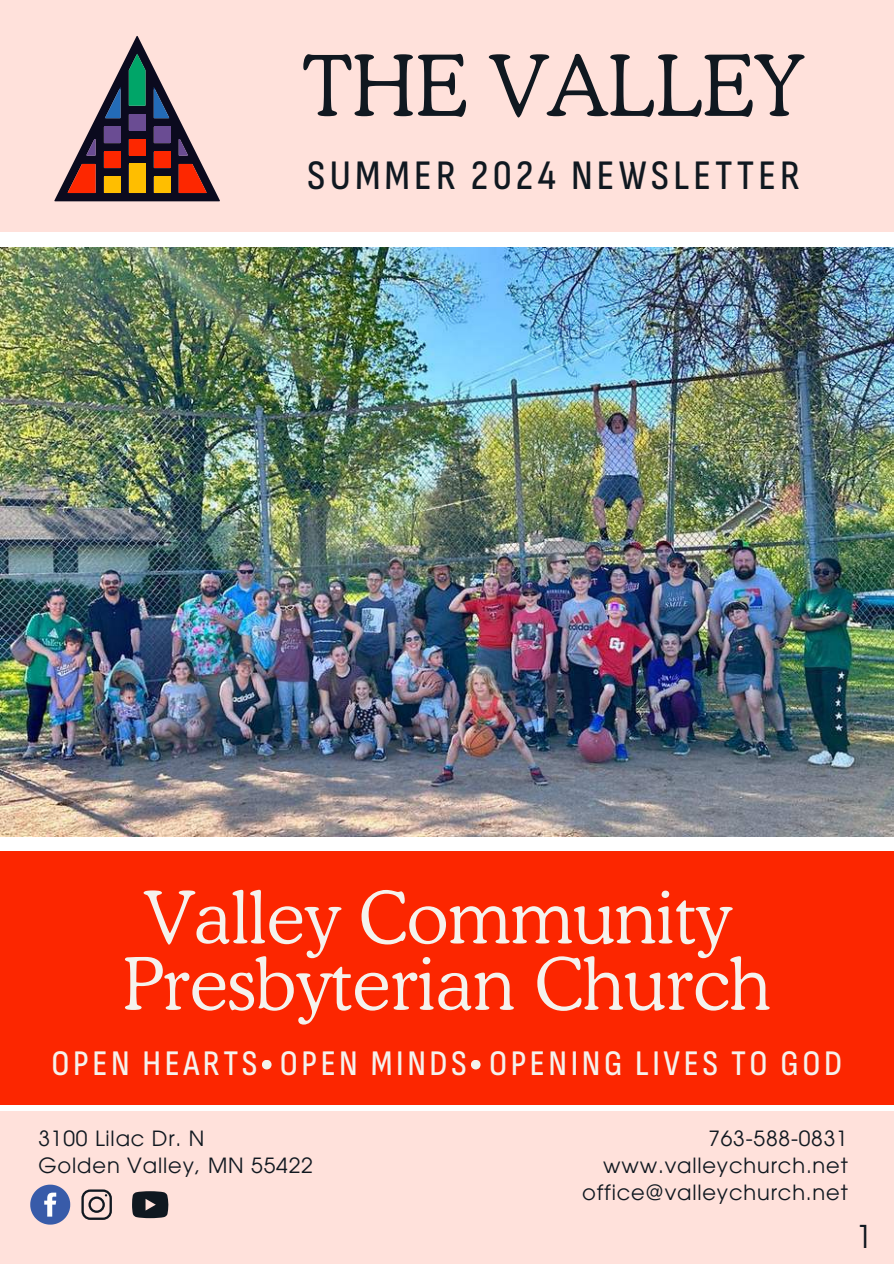
<style>
.page{position:relative;width:894px;height:1264px;background:#fff}
.page>*{position:absolute;margin:0;border:0;box-sizing:border-box;transform-origin:0 0}
.t1{font:300 84px "Cooper BT";color:#101820}
.t2{font:300 72px/66.3px "Cooper BT";color:#f5f2ed}
.t3{font:500 42px "Sofia Sans Condensed";letter-spacing:.1em;color:#101820}
.t4{font:500 36px "Sofia Sans Condensed";letter-spacing:.1em;color:#f5f2ed}
.t5{font:31.5px "ITC Avant Garde Pro";color:#101820}
.t6{font:21px/27px "ITC Avant Garde Pro";letter-spacing:.04em;color:#101820}
</style>
<div class="page">
<img style="left:0;top:247px;width:893px;height:589px">
<div style="left:0;top:851px;width:893px;height:253px;background:#fc2600"></div>
<div style="left:0;top:1111px;width:893px;height:152px;background:#ffe1db"></div>
<div style="left:0;top:0;width:893px;height:232px;background:#ffe1db"></div>
<svg style="left:30px;top:1184px;width:40px;height:40px"></svg>
<svg style="left:81px;top:1189px;width:31px;height:30px"></svg>
<svg style="left:132px;top:1191px;width:36px;height:27px"></svg>
<svg style="left:54px;top:36px;width:166px;height:165px"></svg>
<svg style="left:470px;top:1059px;width:10px;height:10px"></svg>
<div style="left:262px;top:1059px;width:9px;height:10px;background:#f5f2ed;border-radius:50%"></div>
<h1 class="t1" style="left:303px;top:35px;width:503px">THE VALLEY</h1>
<h3 class="t3" style="left:307px;top:152px;width:494px">SUMMER 2024 NEWSLETTER</h3>
<h2 class="t2" style="left:123px;top:883px;width:649px">Valley Community<br>Presbyterian Church</h2>
<h3 class="t4" style="left:52px;top:1042px;width:791px">OPEN HEARTS OPEN MINDS OPENING LIVES TO GOD</h3>
<p class="t6" style="left:38px;top:1124px;width:276px">3100 Lilac Dr. N<br>Golden Valley, MN 55422</p>
<p class="t6" style="left:582px;top:1124px;width:267px;text-align:right">763-588-0831 www.valleychurch.net office@valleychurch.net</p>
<h3 class="t5" style="left:855px;top:1217px;width:19px">1</h3>
</div>
